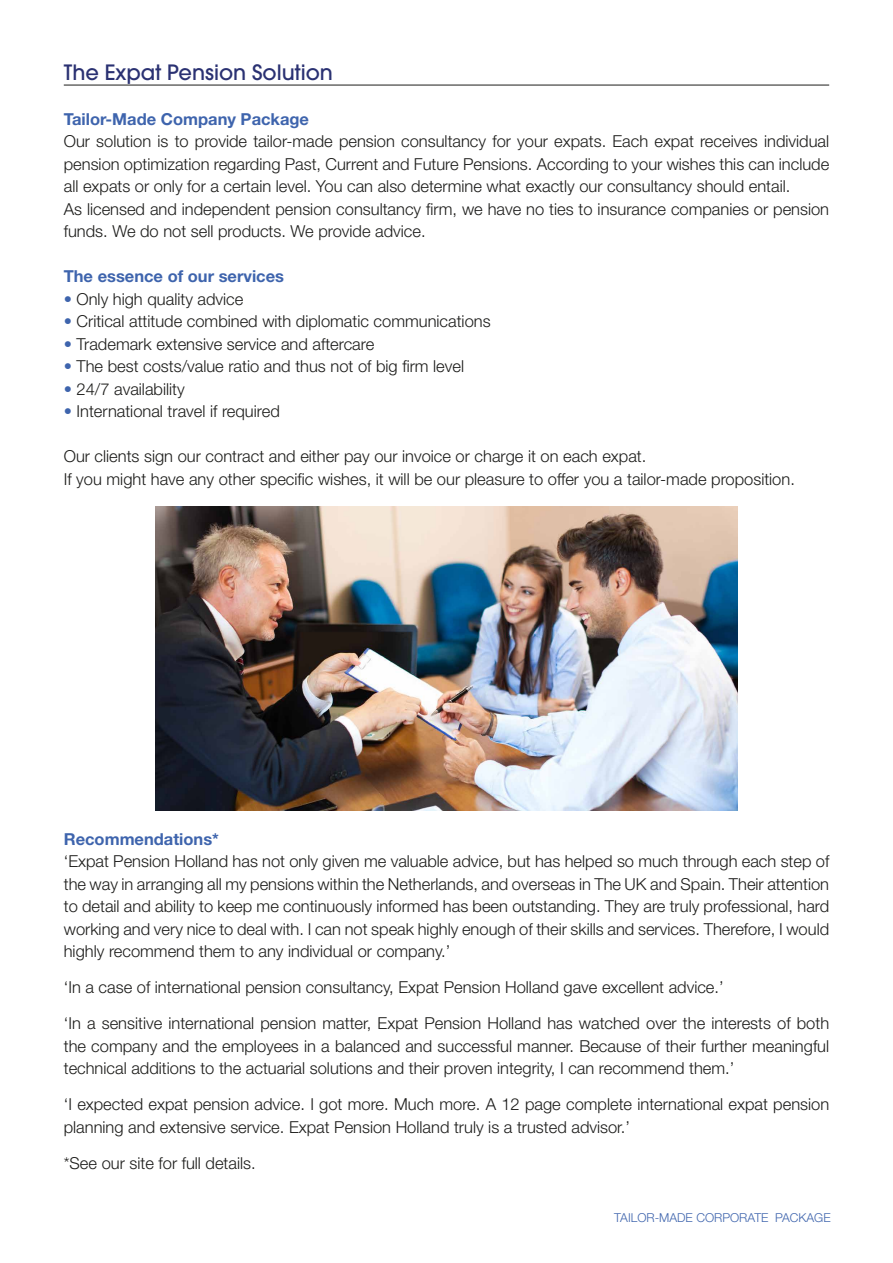
<style>
.page{position:relative;width:893px;height:1263px;background:#fff}
.page>*{position:absolute;margin:0;border:0;box-sizing:border-box;transform-origin:0 0}
.t1{font:500 21px "Avant Garde";color:#2a3172}
.t2{font:300 16.5px/22.5px "Helvetica Neue LT";color:#1d1d1b}
.t3{font:700 16.5px "Helvetica Neue LT";color:#3e64ad}
.t4{font:300 12.3px "Helvetica Neue LT";color:#3e64ad}
.s1{color:#3e64ad}
</style>
<div class="page">
<hr style="left:64px;top:85px;width:765px;height:1px;background:#1d1d1b">
<img style="left:155px;top:507px;width:583px;height:304px">
<p class="t1" style="left:64px;top:60px;width:271px">The Expat Pension Solution</p>
<p class="t3" style="left:64px;top:108px;width:247px">Tailor-Made Company Package</p>
<p class="t2" style="left:64px;top:130px;width:767px">Our solution is to provide tailor-made pension consultancy for your expats. Each expat receives individual pension optimization regarding Past, Current and Future Pensions. According to your wishes this can include all expats or only for a certain level. You can also determine what exactly our consultancy should entail.<br>As licensed and independent pension consultancy firm, we have no ties to insurance companies or pension funds. We do not sell products. We provide advice.</p>
<p class="t3" style="left:64px;top:266px;width:222px">The essence of our services</p>
<p class="t2" style="left:64px;top:287px;width:181px"><span class="s1">•</span> Only high quality advice</p>
<p class="t2" style="left:64px;top:310px;width:428px"><span class="s1">•</span> Critical attitude combined with diplomatic communications</p>
<p class="t2" style="left:64px;top:332px;width:312px"><span class="s1">•</span> Trademark extensive service and aftercare</p>
<p class="t2" style="left:64px;top:355px;width:402px"><span class="s1">•</span> The best costs/value ratio and thus not of big firm level</p>
<p class="t2" style="left:64px;top:377px;width:122px"><span class="s1">•</span> 24/7 availability</p>
<p class="t2" style="left:64px;top:400px;width:218px"><span class="s1">•</span> International travel if required</p>
<p class="t2" style="left:64px;top:445px;width:733px">Our clients sign our contract and either pay our invoice or charge it on each expat.<br>If you might have any other specific wishes, it will be our pleasure to offer you a tailor-made proposition.</p>
<p class="t3" style="left:64px;top:828px;width:157px">Recommendations*</p>
<p class="t2" style="left:64px;top:850px;width:767px;text-align:justify">‘Expat Pension Holland has not only given me valuable advice, but has helped so much through each step of the way in arranging all my pensions within the Netherlands, and overseas in The UK and Spain. Their attention to detail and ability to keep me continuously informed has been outstanding. They are truly professional, hard working and very nice to deal with. I can not speak highly enough of their skills and services. Therefore, I would highly recommend them to any individual or company.’</p>
<p class="t2" style="left:64px;top:969px;width:767px;line-height:36px">‘In a case of international pension consultancy, Expat Pension Holland gave excellent advice.’<br>‘In a sensitive international pension matter, Expat Pension Holland has watched over the interests of both</p>
<p class="t2" style="left:64px;top:1034px;width:767px">the company and the employees in a balanced and successful manner. Because of their further meaningful technical additions to the actuarial solutions and their proven integrity, I can recommend them.’</p>
<p class="t2" style="left:64px;top:1093px;width:767px">‘I expected expat pension advice. I got more. Much more. A 12 page complete international expat pension planning and extensive service. Expat Pension Holland truly is a trusted advisor.’</p>
<p class="t2" style="left:64px;top:1151px;width:193px">*See our site for full details.</p>
<p class="t4" style="left:614px;top:1210px;width:218px">TAILOR-MADE CORPORATE PACKAGE</p>
</div>
